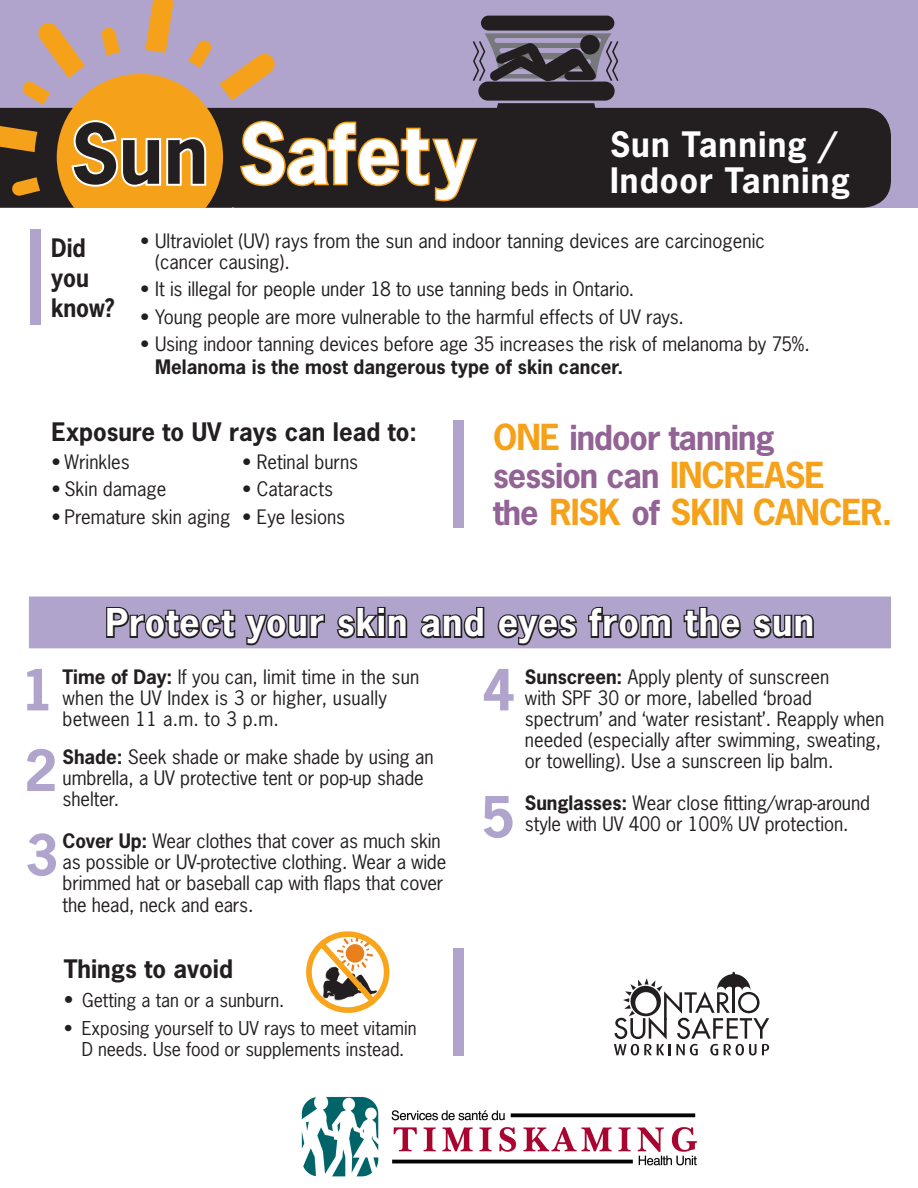
<style>
.page{position:relative;width:918px;height:1188px;background:#fff}
.page>*{position:absolute;margin:0;border:0;box-sizing:border-box;transform-origin:0 0}
.t1{font:700 78px "News Gothic Std";letter-spacing:.01em;color:#fff}
.t2{font:700 53.4px "News Gothic Std";color:#b0a4cd}
.bigsub{font:700 36px "News Gothic Std";letter-spacing:.025em;color:#fff}
.t3{font:700 33.75px "News Gothic Std";letter-spacing:-.03em;color:#f5a21a}
.t4{font:700 33px "News Gothic Std";letter-spacing:.03em;color:#fff}
.t5{font:700 32.4px/37.5px "News Gothic Std";letter-spacing:-.03em;color:#926394}
.body{font:700 24px "News Gothic Std";color:#231f20}
.bigsub-2{font:700 24px "News Gothic Std";color:#231f20}
.subhead{font:700 24px/30px "News Gothic Std";color:#231f20;scale:.95 1}
.body-2{font:18.75px/21px "News Gothic Std";color:#231f20}
.t6{font:18px/21px "News Gothic Std";color:#231f20;text-align:center}
.s1{color:#231f20}
.s2{font-weight:700}
.s3{font-size:33.75px;color:#f5a21a}
.s4{font-size:32.4px;color:#926394}
.s5{font-size:19.5px}
</style>
<div class="page">
<div style="left:0;top:0;width:918px;height:207px;background:#b0a4cd"></div>
<div style="left:620px;top:108px;width:271px;height:100px;background:#231f20"></div>
<svg style="left:0;top:0;width:174px;height:208px"></svg>
<div style="left:30px;top:230px;width:11px;height:95px;background:#b0a4cd"></div>
<div style="left:30px;top:597px;width:860px;height:51px;background:#b0a4cd"></div>
<svg style="left:106px;top:606px;width:130px;height:33px"></svg>
<svg style="left:244px;top:614px;width:81px;height:31px"></svg>
<svg style="left:336px;top:606px;width:72px;height:33px"></svg>
<svg style="left:420px;top:606px;width:65px;height:33px"></svg>
<svg style="left:497px;top:614px;width:80px;height:31px"></svg>
<svg style="left:588px;top:606px;width:84px;height:33px"></svg>
<svg style="left:683px;top:606px;width:59px;height:33px"></svg>
<svg style="left:753px;top:614px;width:61px;height:25px"></svg>
<div style="left:306px;top:931px;width:83px;height:82px;border:6px solid #f9a51b;border-radius:50%"></div>
<svg style="left:314px;top:935px;width:67px;height:74px"></svg>
<div style="left:454px;top:948px;width:10px;height:108px;background:#b0a4cd"></div>
<div style="left:453px;top:420px;width:11px;height:108px;background:#b0a4cd"></div>
<div style="left:481px;top:16px;width:133px;height:15px;background:#231f20;border-radius:7px"></div>
<svg style="left:57px;top:33px;width:563px;height:175px"></svg>
<svg style="left:614px;top:972px;width:155px;height:83px"></svg>
<img style="left:301px;top:1096px;width:397px;height:81px">
<p class="t1" style="left:71px;top:103px;width:406px"><span class="s1">Sun</span> Safety</p>
<p class="t4" style="left:610px;top:123px;width:228px">Sun Tanning /</p>
<p class="t4" style="left:610px;top:159px;width:241px">Indoor Tanning</p>
<p class="body-2" style="left:155px;top:230px;width:611px;text-indent:-15px">• Ultraviolet (UV) rays from the sun and indoor tanning devices are carcinogenic (cancer causing).</p>
<p class="body-2" style="left:140px;top:278px;width:496px">• It is illegal for people under 18 to use tanning beds in Ontario.</p>
<p class="body-2" style="left:140px;top:306px;width:545px">• Young people are more vulnerable to the harmful effects of UV rays.</p>
<p class="body-2" style="left:155px;top:332px;width:656px;line-height:23.4px;text-indent:-15px">• Using indoor tanning devices before age 35 increases the risk of melanoma by 75%.<br><span class="s2">Melanoma is the most dangerous type of skin cancer.</span></p>
<p class="subhead" style="left:51px;top:233px;width:68px">Did you know?</p>
<p class="body" style="left:52px;top:416px;width:367px">Exposure to UV rays can lead to:</p>
<p class="body-2" style="left:52px;top:451px;width:80px">• Wrinkles</p>
<p class="body-2" style="left:242px;top:451px;width:118px">• Retinal burns</p>
<p class="body-2" style="left:52px;top:479px;width:116px">• Skin damage</p>
<p class="body-2" style="left:242px;top:479px;width:92px">• Cataracts</p>
<p class="body-2" style="left:52px;top:506px;width:295px">• Premature skin aging • Eye lesions</p>
<p class="t5" style="left:493px;top:419px;width:333px"><span class="s3">ONE</span> indoor tanning session can <span class="s3">INCREASE</span></p>
<p class="t3" style="left:493px;top:490px;width:401px"><span class="s4">the</span> RISK <span class="s4">of</span> SKIN CANCER.</p>
<p class="bigsub" style="left:106px;top:599px;width:710px">Protect your skin and eyes from the sun</p>
<p class="body-2" style="left:63px;top:667px;width:358px"><span class="s2">Time of Day:</span> If you can, limit time in the sun when the UV Index is 3 or higher, usually between 11 a.m. to 3 p.m.</p>
<p class="body-2" style="left:63px;top:746px;width:372px"><span class="s2">Shade:</span> Seek shade or make shade by using an umbrella, a UV protective tent or pop-up shade shelter.</p>
<p class="body-2" style="left:63px;top:830px;width:385px;line-height:21.5px"><span class="s2">Cover Up:</span> Wear clothes that cover as much skin as possible or UV-protective clothing. Wear a wide brimmed hat or baseball cap with flaps that cover the head, neck and ears.</p>
<p class="t2" style="left:21px;top:655px;width:35px">1</p>
<p class="t2" style="left:482px;top:655px;width:35px">4</p>
<p class="t2" style="left:24px;top:736px;width:35px">2</p>
<p class="t2" style="left:481px;top:782px;width:35px">5</p>
<p class="body-2" style="left:525px;top:667px;width:361px"><span class="s2">Sunscreen:</span> Apply plenty of sunscreen<br>with SPF 30 or more, labelled ‘broad spectrum’ and ‘water resistant’. Reapply when needed (especially after swimming, sweating, or towelling). Use a sunscreen lip balm.</p>
<p class="body-2" style="left:525px;top:793px;width:347px"><span class="s2">Sunglasses:</span> Wear close fitting/wrap-around style with UV 400 or 100% UV protection.</p>
<p class="t2" style="left:25px;top:820px;width:35px">3</p>
<p class="bigsub-2" style="left:64px;top:953px;width:171px">Things to avoid</p>
<p class="t6" style="left:64px;top:990px;width:222px"><span class="s5">•</span> Getting a tan or a sunburn.</p>
<p class="t6" style="left:64px;top:1017px;width:354px">• Exposing yourself to UV rays to meet vitamin<br>D needs. Use food or supplements instead.</p>
</div>
